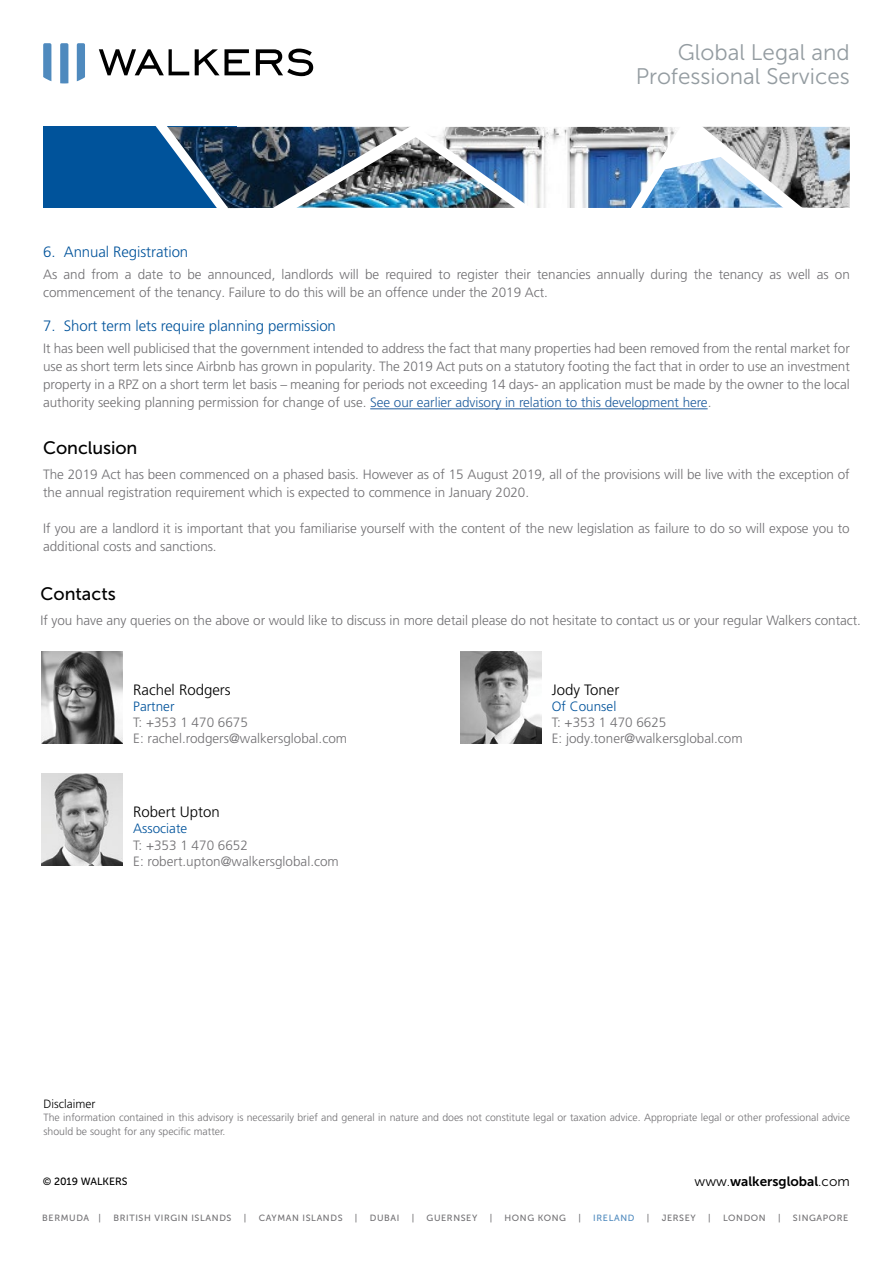
<style>
.page{position:relative;width:893px;height:1263px;background:#fff}
.page>*{position:absolute;margin:0;border:0;box-sizing:border-box;transform-origin:0 0}
.t1{font:22.5px/24px "Museo Sans 300";color:#949ca1;text-align:right}
.t2{font:18px "Museo Sans 500";letter-spacing:-.005em;color:#000}
.t3{font:300 15px "Frutiger LT Pro";letter-spacing:-.005em;color:#00539b}
.t4{font:300 15px "Frutiger LT Pro";color:#000}
.t5{font:300 13.5px/18px "Frutiger LT Pro";letter-spacing:-.005em;color:#717073}
.t6{font:300 13.5px "Frutiger LT Pro";color:#00539b}
.t7{font:13.5px "Museo Sans 700";color:#000}
.t8{font:300 12px "Frutiger LT Pro";color:#000}
.t9{font:300 10.5px/13.5px "Frutiger LT Pro";color:#717073}
.t10{font:10.5px "Museo Sans 500";color:#000}
.t11{font:9px "Museo Sans 500";letter-spacing:.07em;color:#717073}
.t12{font:9px "Museo Sans 500";letter-spacing:.07em;color:#4f8abe}
.s1{color:#215e9e}
.s2{font-family:"Museo Sans 300"}
</style>
<div class="page">
<svg style="left:99px;top:49px;width:90px;height:26px"></svg>
<svg style="left:195px;top:49px;width:55px;height:26px"></svg>
<svg style="left:256px;top:49px;width:57px;height:27px"></svg>
<svg style="left:43px;top:43px;width:8px;height:38px"></svg>
<svg style="left:60px;top:43px;width:8px;height:40px"></svg>
<svg style="left:77px;top:43px;width:8px;height:38px"></svg>
<div style="left:43px;top:127px;width:194px;height:81px;background:#00539b"></div>
<img style="left:237px;top:127px;width:383px;height:81px">
<img style="left:819px;top:127px;width:31px;height:81px">
<svg style="left:145px;top:126px;width:92px;height:83px"></svg>
<img style="left:258px;top:126px;width:288px;height:82px">
<svg style="left:620px;top:126px;width:199px;height:82px"></svg>
<hr style="left:370px;top:408px;width:338px;height:1px;background:#215e9e">
<img style="left:460px;top:651px;width:81px;height:92px">
<img style="left:41px;top:651px;width:81px;height:92px">
<img style="left:41px;top:774px;width:81px;height:92px">
<h1 class="t1" style="left:636px;top:41px;width:216px">Global Legal and<br>Professional Services</h1>
<p class="t3" style="left:43px;top:243px;width:147px">6. Annual Registration</p>
<p class="t5" style="left:43px;top:266px;width:808px">As and from a date to be announced, landlords will be required to register their tenancies annually during the tenancy as well as on commencement of the tenancy. Failure to do this will be an offence under the 2019 Act.</p>
<p class="t3" style="left:43px;top:317px;width:294px">7. Short term lets require planning permission</p>
<p class="t5" style="left:43px;top:340px;width:808px;text-align:justify">It has been well publicised that the government intended to address the fact that many properties had been removed from the rental market for use as short term lets since Airbnb has grown in popularity. The 2019 Act puts on a statutory footing the fact that in order to use an investment property in a RPZ on a short term let basis – meaning for periods not exceeding 14 days- an application must be made by the owner to the local authority seeking planning permission for change of use. <span class="s1">See our earlier advisory in relation to this development here</span>.</p>
<h2 class="t2" style="left:43px;top:438px;width:96px">Conclusion</h2>
<p class="t5" style="left:43px;top:465px;width:808px">The 2019 Act has been commenced on a phased basis. However as of 15 August 2019, all of the provisions will be live with the exception of the annual registration requirement which is expected to commence in January 2020.</p>
<p class="t5" style="left:43px;top:519px;width:808px">If you are a landlord it is important that you familiarise yourself with the content of the new legislation as failure to do so will expose you to additional costs and sanctions.</p>
<h2 class="t2" style="left:40px;top:584px;width:77px">Contacts</h2>
<p class="t5" style="left:40px;top:611px;width:822px">If you have any queries on the above or would like to discuss in more detail please do not hesitate to contact us or your regular Walkers contact.</p>
<p class="t4" style="left:133px;top:681px;width:99px">Rachel Rodgers</p>
<p class="t6" style="left:133px;top:698px;width:43px">Partner</p>
<p class="t5" style="left:133px;top:714px;width:215px;line-height:16.2px">T: +353 1 470 6675<br>E: rachel.rodgers@walkersglobal.com</p>
<p class="t4" style="left:133px;top:803px;width:88px">Robert Upton</p>
<p class="t6" style="left:133px;top:821px;width:55px">Associate</p>
<p class="t5" style="left:133px;top:837px;width:207px;line-height:16.2px">T: +353 1 470 6652<br>E: robert.upton@walkersglobal.com</p>
<p class="t4" style="left:552px;top:681px;width:69px">Jody Toner</p>
<p class="t6" style="left:552px;top:698px;width:66px">Of Counsel</p>
<p class="t5" style="left:552px;top:714px;width:192px;line-height:16.2px">T: +353 1 470 6625<br>E: jody.toner@walkersglobal.com</p>
<p class="t8" style="left:43px;top:1097px;width:53px">Disclaimer</p>
<p class="t9" style="left:43px;top:1111px;width:808px">The information contained in this advisory is necessarily brief and general in nature and does not constitute legal or taxation advice. Appropriate legal or other professional advice should be sought for any specific matter.</p>
<p class="t10" style="left:43px;top:1176px;width:86px">© 2019 WALKERS</p>
<p class="t7" style="left:695px;top:1173px;width:157px"><span class="s2">www.</span>walkersglobal<span class="s2">.com</span></p>
<p class="t11" style="left:42px;top:1212px;width:60px">BERMUDA |</p>
<p class="t11" style="left:113px;top:1212px;width:120px">BRITISH VIRGIN ISLANDS</p>
<p class="t11" style="left:244px;top:1212px;width:4px">|</p>
<p class="t11" style="left:259px;top:1212px;width:85px">CAYMAN ISLANDS</p>
<p class="t11" style="left:355px;top:1212px;width:4px">|</p>
<p class="t11" style="left:370px;top:1212px;width:31px">DUBAI</p>
<p class="t11" style="left:412px;top:1212px;width:4px">|</p>
<p class="t11" style="left:427px;top:1212px;width:52px">GUERNSEY</p>
<p class="t11" style="left:490px;top:1212px;width:4px">|</p>
<p class="t11" style="left:504px;top:1212px;width:63px">HONG KONG</p>
<p class="t11" style="left:578px;top:1212px;width:4px">|</p>
<p class="t12" style="left:593px;top:1212px;width:43px">IRELAND</p>
<p class="t11" style="left:647px;top:1212px;width:4px">|</p>
<p class="t11" style="left:662px;top:1212px;width:36px">JERSEY</p>
<p class="t11" style="left:708px;top:1212px;width:4px">|</p>
<p class="t11" style="left:723px;top:1212px;width:44px">LONDON</p>
<p class="t11" style="left:778px;top:1212px;width:4px">|</p>
<p class="t11" style="left:793px;top:1212px;width:57px">SINGAPORE</p>
</div>
